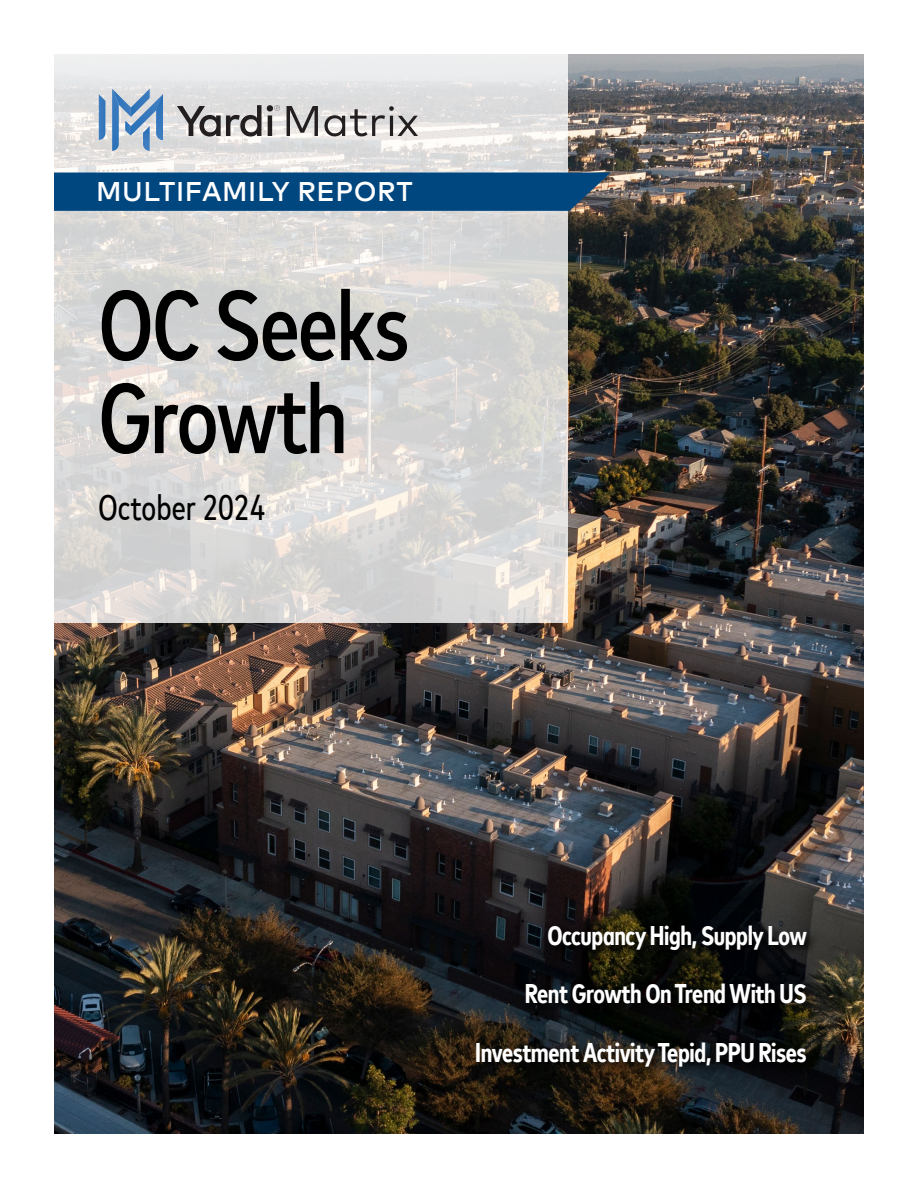
<style>
.page{position:relative;width:918px;height:1188px;background:#fff}
.page>*{position:absolute;margin:0;border:0;box-sizing:border-box;transform-origin:0 0}
.t1{font:500 condensed 99px/93px "Mark Offc Pro";letter-spacing:-.02em;color:#000}
.t2{font:condensed 36px "Mark Offc Pro";color:#000}
.t3{font:700 condensed 27px/58.5px "Mark Offc Pro";letter-spacing:-.015em;color:#fff;text-align:right}
.t4{font:500 27px "Mark Offc Pro";letter-spacing:.02em;color:#fff}
</style>
<div class="page">
<img style="left:54px;top:54px;width:810px;height:1080px">
<svg style="left:54px;top:54px;width:513px;height:569px;background:#dbdad9"></svg>
<div style="left:54px;top:173px;width:557px;height:38px;background:#00467f"></div>
<svg style="left:473px;top:923px;width:346px;height:156px;background:#12110f"></svg>
<svg style="left:177px;top:105px;width:84px;height:32px;background:#a19e9e"></svg>
<svg style="left:267px;top:105px;width:13px;height:31px"></svg>
<svg style="left:287px;top:106px;width:31px;height:30px"></svg>
<svg style="left:324px;top:106px;width:94px;height:30px;background:#b8b5b5"></svg>
<svg style="left:99px;top:94px;width:6px;height:46px"></svg>
<svg style="left:112px;top:89px;width:51px;height:62px;background:#95b1cf"></svg>
<p class="t4" style="left:96px;top:171px;width:318px">MULTIFAMILY REPORT</p>
<h1 class="t1" style="left:98px;top:271px;width:313px">OC Seeks<br>Growth</h1>
<h2 class="t2" style="left:98px;top:481px;width:169px">October 2024</h2>
<p class="t3" style="left:475px;top:904px;width:333px">Occupancy High, Supply Low<br>Rent Growth On Trend With US<br>Investment Activity Tepid, PPU Rises</p>
</div>
